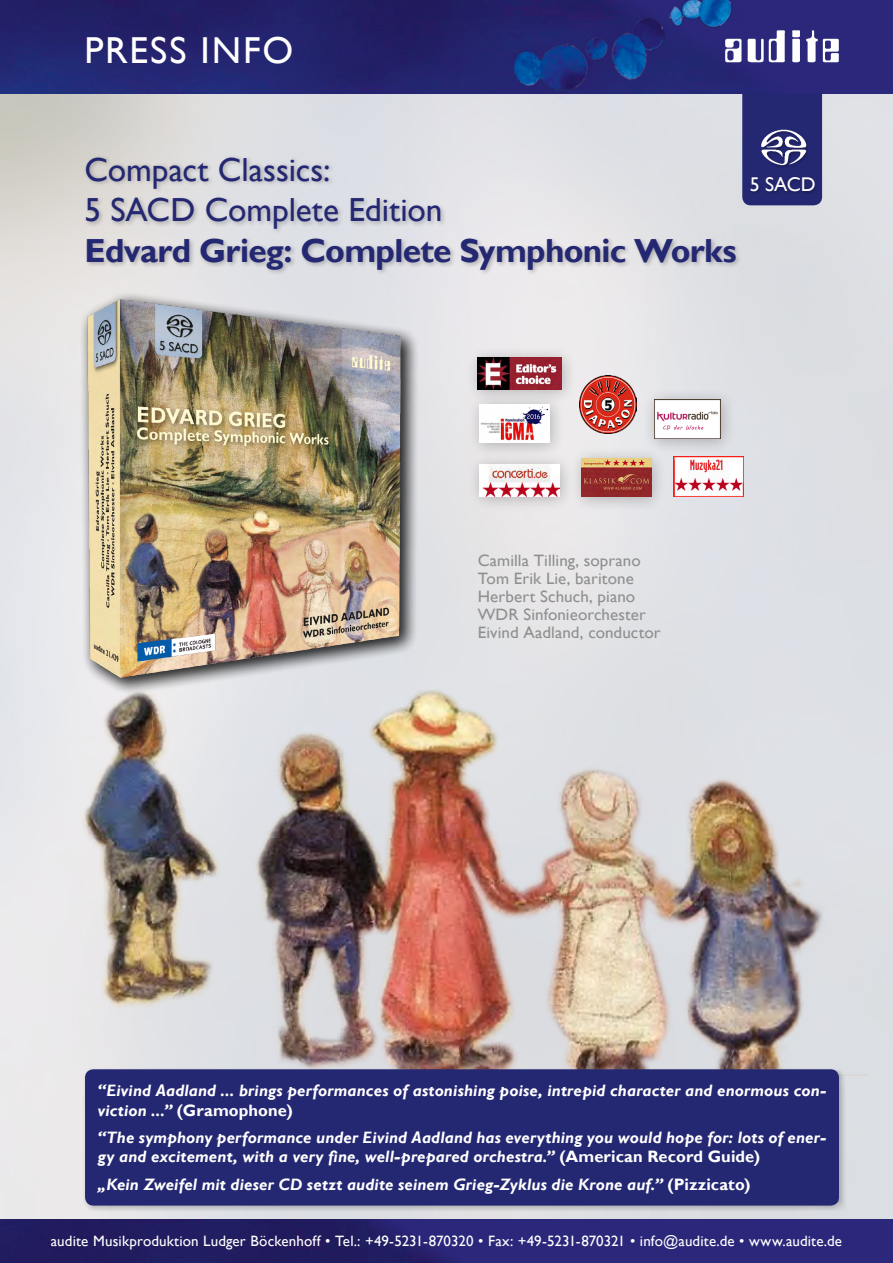
<style>
.page{position:relative;width:893px;height:1263px;background:#fff}
.page>*{position:absolute;margin:0;border:0;box-sizing:border-box;transform-origin:0 0}
.t1{font:37.5px "Gill Sans";letter-spacing:.05em;color:#fff}
.gill_sansMT8_5__pt_e{font:33.3px "Gill Sans";color:#242771}
.gill_sansMT8_5__pt_e-2{font:700 33.3px "Gill Sans";letter-spacing:-.02em;color:#242771}
.t2{font:19.8px "Gill Sans";color:#fff}
.t3{font:italic 700 16.5px/19.4px "Gill Sans";letter-spacing:.01em;color:#fff}
.t4{font:16.5px "Gill Sans";letter-spacing:.005em;color:#8e8f8f}
.t5{font:15px "Gill Sans";letter-spacing:.005em;color:#fff}
.s1{font-style:normal}
</style>
<div class="page">
<img style="left:0;top:1219px;width:893px;height:44px">
<img style="left:0;top:0;width:893px;height:94px">
<img style="left:469px;top:0;width:333px;height:22px">
<img style="left:725px;top:17px;width:114px;height:5px">
<div style="left:26px;top:292px;width:42px;height:395px;background:#e7e7eb"></div>
<img style="left:68px;top:22px;width:799px;height:1054px">
<div style="left:465px;top:344px;width:112px;height:61px;background:#000;opacity:.25"></div>
<img style="left:478px;top:357px;width:83px;height:32px">
<div style="left:467px;top:452px;width:108px;height:60px;background:#000;opacity:.25"></div>
<img style="left:480px;top:464px;width:79px;height:32px">
<div style="left:642px;top:387px;width:94px;height:67px;background:#000;opacity:.25"></div>
<img style="left:655px;top:400px;width:65px;height:39px">
<div style="left:467px;top:392px;width:98px;height:66px;background:#000;opacity:.25"></div>
<img style="left:480px;top:404px;width:69px;height:39px">
<div style="left:569px;top:445px;width:98px;height:67px;background:#000;opacity:.25"></div>
<img style="left:581px;top:458px;width:70px;height:38px">
<img style="left:579px;top:376px;width:58px;height:57px">
<img style="left:673px;top:457px;width:71px;height:39px">
<div style="left:82px;top:1067px;width:763px;height:146px;background:#000;opacity:.25"></div>
<div style="left:85px;top:1069px;width:754px;height:136px;background:#242771;border-radius:8px"></div>
<div style="left:742px;top:94px;width:80px;height:111px;background:#242771"></div>
<div style="left:749px;top:177px;width:68px;height:17px;background:#212469"></div>
<div style="left:761px;top:129px;width:47px;height:39px;background:#000;opacity:.25"></div>
<img style="left:756px;top:130px;width:55px;height:36px">
<p class="t1" style="left:84px;top:28px;width:210px">PRESS INFO</p>
<p class="gill_sansMT8_5__pt_e" style="left:84px;top:150px;width:247px">Compact Classics:</p>
<p class="gill_sansMT8_5__pt_e" style="left:84px;top:191px;width:359px">5 SACD Complete Edition</p>
<p class="gill_sansMT8_5__pt_e-2" style="left:84px;top:230px;width:654px">Edvard Grieg: Complete Symphonic Works</p>
<p class="t2" style="left:750px;top:173px;width:67px">5 SACD</p>
<p class="t4" style="left:478px;top:550px;width:165px">Camilla Tilling, soprano</p>
<p class="t4" style="left:478px;top:568px;width:158px">Tom Erik Lie, baritone</p>
<p class="t4" style="left:478px;top:586px;width:159px">Herbert Schuch, piano</p>
<p class="t4" style="left:478px;top:604px;width:170px">WDR Sinfonieorchester</p>
<p class="t4" style="left:478px;top:622px;width:184px">Eivind Aadland, conductor</p>
<p class="t3" style="left:98px;top:1081px;width:730px">“Eivind Aadland ... brings performances of astonishing poise, intrepid character and enormous con&shy;viction ...” <span class="s1">(Gramophone)</span></p>
<p class="t3" style="left:98px;top:1128px;width:730px">“The symphony performance under Eivind Aadland has everything you would hope for: lots of ener&shy;gy and excitement, with a very fine, well-prepared orchestra.” <span class="s1">(American Record Guide)</span></p>
<p class="t3" style="left:98px;top:1175px;width:654px">„Kein Zweifel mit dieser CD setzt audite seinem Grieg-Zyklus die Krone auf.” <span class="s1">(Pizzicato)</span></p>
<p class="t5" style="left:51px;top:1232px;width:793px">audite Musikproduktion Ludger Böckenhoff • Tel.: +49-5231-870320 • Fax: +49-5231-870321 • info@audite.de • www.audite.de</p>
</div>
